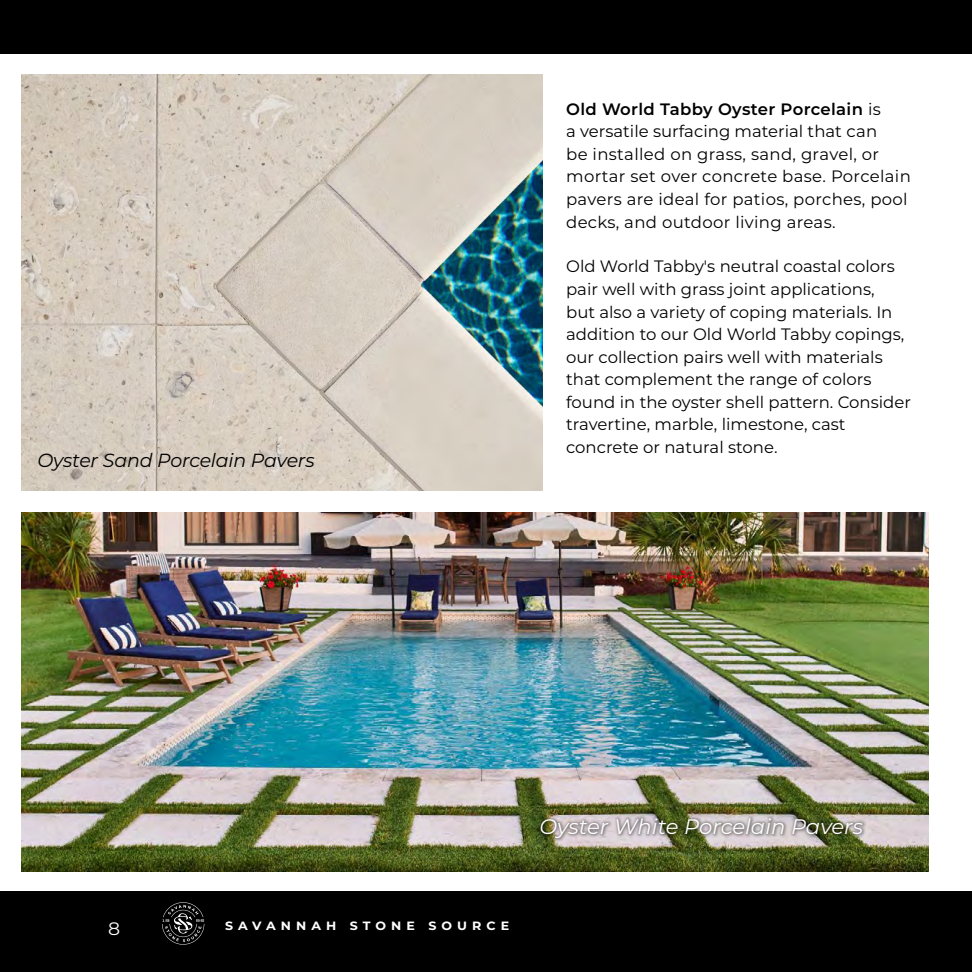
<style>
.page{position:relative;width:972px;height:972px;background:#fff}
.page>*{position:absolute;margin:0;border:0;box-sizing:border-box;transform-origin:0 0}
.t1{font:italic 21px "Montserrat";color:#fff}
.t2{font:italic 19.05px "Montserrat";letter-spacing:-.01em;color:#000}
.t3{font:18px "Montserrat";color:#fff;scale:1.05 1}
.t4{font:16.5px/22.5px "Montserrat";color:#000}
.t5{font:16.5px/22.5px "Montserrat";letter-spacing:.02em;color:#000}
.t6{font:700 12px "Montserrat";letter-spacing:.4em;color:#fff;scale:1.05 1}
.s1{font-weight:600}
</style>
<div class="page">
<div style="left:0;top:891px;width:972px;height:81px;background:#000"></div>
<div style="left:0;top:0;width:972px;height:54px;background:#000"></div>
<svg style="left:162px;top:902px;width:42px;height:43px"></svg>
<img style="left:22px;top:74px;width:521px;height:416px">
<img style="left:22px;top:512px;width:906px;height:359px">
<div style="left:537px;top:815px;width:330px;height:28px;background:#000;opacity:.4"></div>
<p class="t2" style="left:37px;top:447px;width:279px">Oyster Sand Porcelain Pavers</p>
<p class="t5" style="left:566px;top:97px;width:346px"><span class="s1">Old World Tabby Oyster Porcelain</span> is<br>a versatile surfacing material that can<br>be installed on grass, sand, gravel, or mortar set over concrete base. Porcelain pavers are ideal for patios, porches, pool decks, and outdoor living areas.</p>
<p class="t4" style="left:566px;top:255px;width:346px">Old World Tabby's neutral coastal colors pair well with grass joint applications,<br>but also a variety of coping materials. In addition to our Old World Tabby copings, our collection pairs well with materials that complement the range of colors found in the oyster shell pattern. Consider travertine, marble, limestone, cast concrete or natural stone.</p>
<p class="t1" style="left:539px;top:812px;width:325px">Oyster White Porcelain Pavers</p>
<p class="t3" style="left:108px;top:917px;width:13px">8</p>
<p class="t6" style="left:225px;top:917px;width:272px">SAVANNAH STONE SOURCE</p>
</div>
